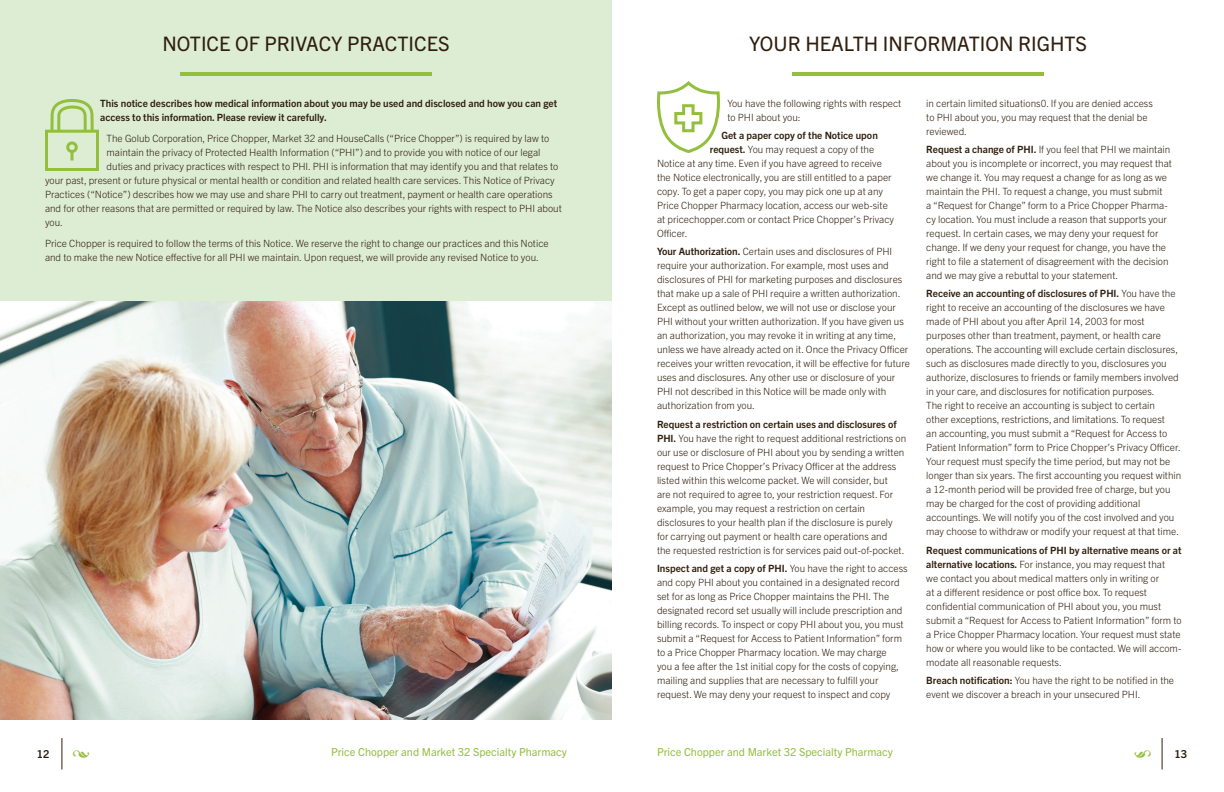
<style>
.page{position:relative;width:1224px;height:792px;background:#fff}
.page>*{position:absolute;margin:0;border:0;box-sizing:border-box;transform-origin:0 0}
.t1{font:20px "Trade Gothic Next LT Pro";color:#301e0d}
.t2{font:11px "Trade Gothic Next LT Pro";color:#93bf3d}
.t3{font:700 11px "Trade Gothic Next LT Pro";color:#301e0d}
.t4{font:300 10px/14px "Trade Gothic Next LT Pro";color:#301e0d}
.t5{font:700 10px/14px "Trade Gothic Next LT Pro";color:#301e0d}
.s1{font-weight:700}
</style>
<div class="page">
<hr style="left:792px;top:72px;width:252px;height:4px;background:#93bf3d">
<hr style="left:61px;top:738px;width:1px;height:32px;background:#301e0d">
<hr style="left:1162px;top:738px;width:1px;height:32px;background:#301e0d">
<svg style="left:657px;top:81px;width:63px;height:72px"></svg>
<div style="left:0;top:0;width:612px;height:720px;background:#ddedd4"></div>
<hr style="left:180px;top:72px;width:252px;height:4px;background:#93bf3d">
<div style="left:45px;top:130px;width:54px;height:41px;border:3px solid #93bf3d"></div>
<div style="left:66px;top:141px;width:12px;height:12px;border:3px solid #93bf3d;border-radius:50%"></div>
<svg style="left:70px;top:151px;width:4px;height:9px"></svg>
<svg style="left:49px;top:99px;width:46px;height:35px"></svg>
<img style="left:0;top:302px;width:612px;height:418px">
<p class="t1" style="left:162px;top:30px;width:289px">NOTICE OF PRIVACY PRACTICES</p>
<p class="t5" style="left:100px;top:95px;width:458px">This notice describes how medical information about you may be used and disclosed and how you can get access to this information. Please review it carefully.</p>
<p class="t4" style="left:107px;top:131px;width:453px">The Golub Corporation, Price Chopper, Market 32 and HouseCalls (“Price Chopper”) is required by law to maintain the privacy of Protected Health Information (“PHI”) and to provide you with notice of our legal duties and privacy practices with respect to PHI. PHI is information that may identify you and that relates to</p>
<p class="t4" style="left:45px;top:173px;width:518px">your past, present or future physical or mental health or condition and related health care services. This Notice of Privacy Practices (“Notice”) describes how we may use and share PHI to carry out treatment, payment or health care operations and for other reasons that are permitted or required by law. The Notice also describes your rights with respect to PHI about you.</p>
<p class="t4" style="left:45px;top:236px;width:505px">Price Chopper is required to follow the terms of this Notice. We reserve the right to change our practices and this Notice and to make the new Notice effective for all PHI we maintain. Upon request, we will provide any revised Notice to you.</p>
<p class="t1" style="left:749px;top:30px;width:339px">YOUR HEALTH INFORMATION RIGHTS</p>
<p class="t4" style="left:727px;top:95px;width:175px">You have the following rights with respect to PHI about you:</p>
<p class="t5" style="left:721px;top:128px;width:158px">Get a paper copy of the Notice upon</p>
<p class="t4" style="left:710px;top:142px;width:166px"><span class="s1">request.</span> You may request a copy of the</p>
<p class="t4" style="left:657px;top:156px;width:226px">Notice at any time. Even if you have agreed to receive</p>
<p class="t4" style="left:657px;top:170px;width:236px">the Notice electronically, you are still entitled to a paper</p>
<p class="t4" style="left:657px;top:184px;width:228px">copy. To get a paper copy, you may pick one up at any</p>
<p class="t4" style="left:657px;top:198px;width:232px">Price Chopper Pharmacy location, access our web-site</p>
<p class="t4" style="left:657px;top:212px;width:239px">at pricechopper.com or contact Price Chopper’s Privacy</p>
<p class="t4" style="left:657px;top:226px;width:32px">Officer.</p>
<p class="t4" style="left:657px;top:244px;width:254px"><span class="s1">Your Authorization.</span> Certain uses and disclosures of PHI require your authorization. For example, most uses and disclosures of PHI for marketing purposes and disclosures that make up a sale of PHI require a written authorization.<br>Except as outlined below, we will not use or disclose your PHI without your written authorization. If you have given us an authorization, you may revoke it in writing at any time, unless we have already acted on it. Once the Privacy Officer receives your written revocation, it will be effective for future uses and disclosures. Any other use or disclosure of your PHI not described in this Notice will be made only with authorization from you.</p>
<p class="t4" style="left:657px;top:416px;width:251px"><span class="s1">Request a restriction on certain uses and disclosures of PHI.</span> You have the right to request additional restrictions on our use or disclosure of PHI about you by sending a written request to Price Chopper’s Privacy Officer at the address listed within this welcome packet. We will consider, but<br>are not required to agree to, your restriction request. For example, you may request a restriction on certain disclosures to your health plan if the disclosure is purely for carrying out payment or health care operations and<br>the requested restriction is for services paid out-of-pocket.</p>
<p class="t4" style="left:657px;top:561px;width:252px"><span class="s1">Inspect and get a copy of PHI.</span> You have the right to access and copy PHI about you contained in a designated record set for as long as Price Chopper maintains the PHI. The designated record set usually will include prescription and billing records. To inspect or copy PHI about you, you must submit a “Request for Access to Patient Information” form to a Price Chopper Pharmacy location. We may charge<br>you a fee after the 1st initial copy for the costs of copying, mailing and supplies that are necessary to fulfill your request. We may deny your request to inspect and copy</p>
<p class="t4" style="left:926px;top:95px;width:228px">in certain limited situations0. If you are denied access to PHI about you, you may request that the denial be reviewed.</p>
<p class="t4" style="left:926px;top:142px;width:247px"><span class="s1">Request a change of PHI.</span> If you feel that PHI we maintain about you is incomplete or incorrect, you may request that we change it. You may request a change for as long as we maintain the PHI. To request a change, you must submit<br>a “Request for Change” form to a Price Chopper Pharma&shy;cy location. You must include a reason that supports your request. In certain cases, we may deny your request for change. If we deny your request for change, you have the right to file a statement of disagreement with the decision and we may give a rebuttal to your statement.</p>
<p class="t4" style="left:926px;top:286px;width:257px"><span class="s1">Receive an accounting of disclosures of PHI.</span> You have the right to receive an accounting of the disclosures we have made of PHI about you after April 14, 2003 for most purposes other than treatment, payment, or health care operations. The accounting will exclude certain disclosures, such as disclosures made directly to you, disclosures you authorize, disclosures to friends or family members involved in your care, and disclosures for notification purposes.<br>The right to receive an accounting is subject to certain<br>other exceptions, restrictions, and limitations. To request<br>an accounting, you must submit a “Request for Access to Patient Information” form to Price Chopper’s Privacy Officer.<br>Your request must specify the time period, but may not be longer than six years. The first accounting you request within a 12-month period will be provided free of charge, but you may be charged for the cost of providing additional accountings. We will notify you of the cost involved and you may choose to withdraw or modify your request at that time.</p>
<p class="t4" style="left:926px;top:542px;width:257px"><span class="s1">Request communications of PHI by alternative means or at alternative locations.</span> For instance, you may request that<br>we contact you about medical matters only in writing or<br>at a different residence or post office box. To request confidential communication of PHI about you, you must submit a “Request for Access to Patient Information” form to a Price Chopper Pharmacy location. Your request must state how or where you would like to be contacted. We will accom&shy;modate all reasonable requests.</p>
<p class="t4" style="left:926px;top:673px;width:249px"><span class="s1">Breach notification:</span> You have the right to be notified in the event we discover a breach in your unsecured PHI.</p>
<p class="t3" style="left:37px;top:746px;width:14px">12</p>
<p class="t2" style="left:331px;top:744px;width:237px">Price Chopper and Market 32 Specialty Pharmacy</p>
<p class="t2" style="left:657px;top:744px;width:237px">Price Chopper and Market 32 Specialty Pharmacy</p>
<p class="t3" style="left:1174px;top:746px;width:14px">13</p>
</div>
